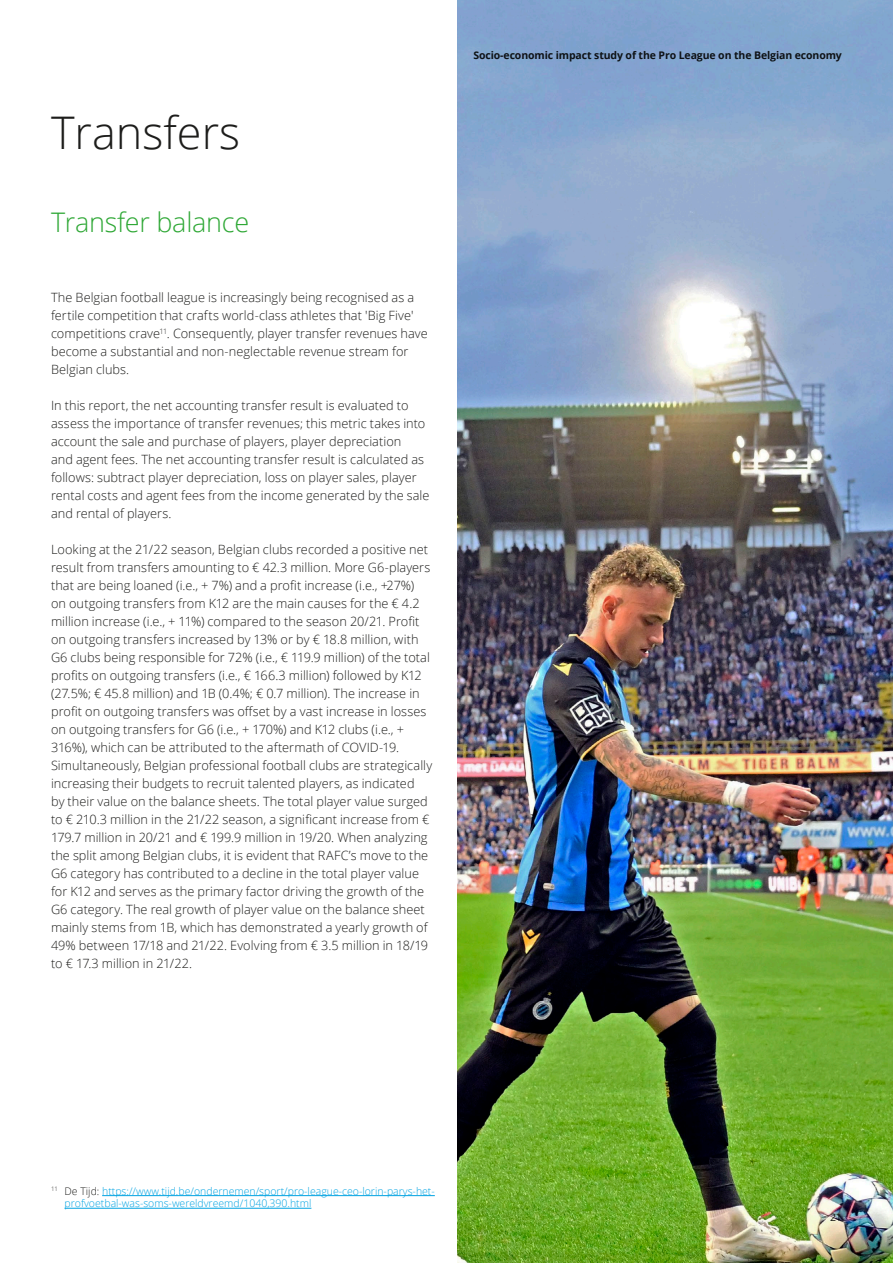
<style>
.page{position:relative;width:893px;height:1263px;background:#fff}
.page>*{position:absolute;margin:0;border:0;box-sizing:border-box;transform-origin:0 0}
.Pro_league_hoofdtite{font:300 45px "Open Sans";color:#1d1d1b}
.Pro_league_Ondertite{font:300 27px "Open Sans";letter-spacing:-.01em;color:#2fa836}
.Pro_league_body_styl{font:300 12.75px/18px "Open Sans";letter-spacing:.005em;color:#1d1d1b}
.Pro_league_Footer_co{font:300 10.5px/12.6px "Open Sans";color:#00a3e2}
.t1{font:700 10.5px "Open Sans";letter-spacing:-.01em;color:#1d1d1b}
.t2{font:10.5px "Open Sans";color:#1d1d1b}
.s1{color:#1d1d1b}
</style>
<div class="page">
<hr style="left:102px;top:1195px;width:333px;height:1px;background:#00a3e2">
<hr style="left:65px;top:1208px;width:246px;height:1px;background:#00a3e2">
<img style="left:457px;top:0;width:436px;height:1263px">
<p class="Pro_league_hoofdtite" style="left:51px;top:102px;width:191px">Transfers</p>
<p class="Pro_league_Ondertite" style="left:51px;top:204px;width:200px">Transfer balance</p>
<p class="Pro_league_body_styl" style="left:51px;top:288px;width:378px">The Belgian football league is increasingly being recognised as a fertile competition that crafts world-class athletes that 'Big Five' competitions crave<sup>11</sup>. Consequently, player transfer revenues have become a substantial and non-neglectable revenue stream for Belgian clubs.</p>
<p class="Pro_league_body_styl" style="left:51px;top:396px;width:380px">In this report, the net accounting transfer result is evaluated to assess the importance of transfer revenues; this metric takes into account the sale and purchase of players, player depreciation<br>and agent fees. The net accounting transfer result is calculated as follows: subtract player depreciation, loss on player sales, player rental costs and agent fees from the income generated by the sale and rental of players.</p>
<p class="Pro_league_body_styl" style="left:51px;top:540px;width:381px">Looking at the 21/22 season, Belgian clubs recorded a positive net result from transfers amounting to € 42.3 million. More G6-players that are being loaned (i.e., + 7%) and a profit increase (i.e., +27%) on outgoing transfers from K12 are the main causes for the € 4.2 million increase (i.e., + 11%) compared to the season 20/21. Profit on outgoing transfers increased by 13% or by € 18.8 million, with G6 clubs being responsible for 72% (i.e., € 119.9 million) of the total profits on outgoing transfers (i.e., € 166.3 million) followed by K12 (27.5%; € 45.8 million) and 1B (0.4%; € 0.7 million). The increase in profit on outgoing transfers was offset by a vast increase in losses on outgoing transfers for G6 (i.e., + 170%) and K12 clubs (i.e., + 316%), which can be attributed to the aftermath of COVID-19.</p>
<p class="Pro_league_body_styl" style="left:51px;top:756px;width:383px">Simultaneously, Belgian professional football clubs are strategically increasing their budgets to recruit talented players, as indicated<br>by their value on the balance sheets. The total player value surged to € 210.3 million in the 21/22 season, a significant increase from € 179.7 million in 20/21 and € 199.9 million in 19/20. When analyzing the split among Belgian clubs, it is evident that RAFC’s move to the G6 category has contributed to a decline in the total player value for K12 and serves as the primary factor driving the growth of the G6 category. The real growth of player value on the balance sheet mainly stems from 1B, which has demonstrated a yearly growth of 49% between 17/18 and 21/22. Evolving from € 3.5 million in 18/19 to € 17.3 million in 21/22.</p>
<p class="t1" style="left:473px;top:48px;width:370px">Socio-economic impact study of the Pro League on the Belgian economy</p>
<p class="Pro_league_Footer_co" style="left:65px;top:1184px;width:372px;text-indent:-14px"><sup>11</sup> <span class="s1">De Tijd:</span> https://www.tijd.be/ondernemen/sport/pro-league-ceo-lorin-parys-het&shy;profvoetbal-was-soms-wereldvreemd/1040,390.html</p>
<p class="t2" style="left:830px;top:1210px;width:13px">21</p>
</div>
